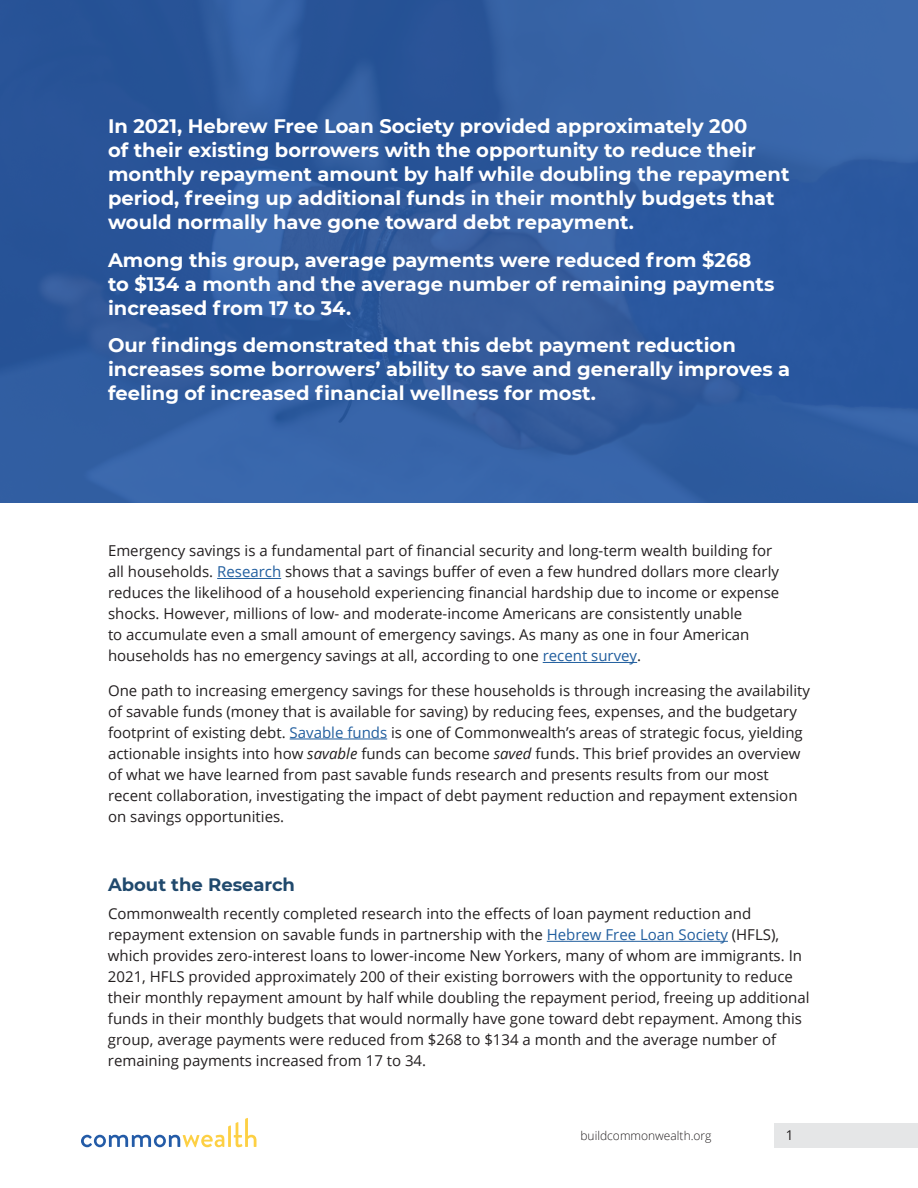
<style>
.page{position:relative;width:918px;height:1188px;background:#fff}
.page>*{position:absolute;margin:0;border:0;box-sizing:border-box;transform-origin:0 0}
.t1{font:700 19.5px/24px "Montserrat";color:#fff}
.t2{font:700 18px "Montserrat";color:#20496d}
.t3{font:15px/21px "Open Sans";color:#231f20}
.t4{font:13.5px "Open Sans";color:#231f20}
.t5{font:300 12px "Open Sans";color:#231f20}
.s1{color:#215e9e}
.s2{font-style:italic}
</style>
<div class="page">
<svg style="left:81px;top:1118px;width:175px;height:29px"></svg>
<div style="left:775px;top:1123px;width:143px;height:24px;background:#e5e6e7"></div>
<div style="left:0;top:0;width:918px;height:502px;background:linear-gradient(to bottom,#2f5b9e,#315da1)"></div>
<hr style="left:217px;top:578px;width:64px;height:1px;background:#215e9e">
<hr style="left:543px;top:662px;width:94px;height:1px;background:#215e9e">
<hr style="left:290px;top:739px;width:97px;height:1px;background:#215e9e">
<hr style="left:547px;top:941px;width:181px;height:1px;background:#215e9e">
<p class="t1" style="left:108px;top:113px;width:683px">In 2021, Hebrew Free Loan Society provided approximately 200<br>of their existing borrowers with the opportunity to reduce their monthly repayment amount by half while doubling the repayment period, freeing up additional funds in their monthly budgets that would normally have gone toward debt repayment.</p>
<h1 class="t1" style="left:108px;top:247px;width:668px">Among this group, average payments were reduced from $268 to $134 a month and the average number of remaining payments increased from 17 to 34.</h1>
<h1 class="t1" style="left:108px;top:332px;width:684px">Our findings demonstrated that this debt payment reduction increases some borrowers’ ability to save and generally improves a feeling of increased financial wellness for most.</h1>
<p class="t3" style="left:108px;top:540px;width:673px">Emergency savings is a fundamental part of financial security and long-term wealth building for all households. <span class="s1">Research</span> shows that a savings buffer of even a few hundred dollars more clearly reduces the likelihood of a household experiencing financial hardship due to income or expense shocks. However, millions of low- and moderate-income Americans are consistently unable<br>to accumulate even a small amount of emergency savings. As many as one in four American households has no emergency savings at all, according to one <span class="s1">recent survey</span>.</p>
<p class="t3" style="left:108px;top:680px;width:704px">One path to increasing emergency savings for these households is through increasing the availability of savable funds (money that is available for saving) by reducing fees, expenses, and the budgetary footprint of existing debt. <span class="s1">Savable funds</span> is one of Commonwealth’s areas of strategic focus, yielding actionable insights into how <span class="s2">savable</span> funds can become <span class="s2">saved</span> funds. This brief provides an overview of what we have learned from past savable funds research and presents results from our most recent collaboration, investigating the impact of debt payment reduction and repayment extension on savings opportunities.</p>
<p class="t2" style="left:108px;top:872px;width:189px">About the Research</p>
<p class="t3" style="left:108px;top:903px;width:703px">Commonwealth recently completed research into the effects of loan payment reduction and repayment extension on savable funds in partnership with the <span class="s1">Hebrew Free Loan Society</span> (HFLS), which provides zero-interest loans to lower-income New Yorkers, many of whom are immigrants. In 2021, HFLS provided approximately 200 of their existing borrowers with the opportunity to reduce their monthly repayment amount by half while doubling the repayment period, freeing up additional funds in their monthly budgets that would normally have gone toward debt repayment. Among this group, average payments were reduced from $268 to $134 a month and the average number of remaining payments increased from 17 to 34.</p>
<p class="t5" style="left:580px;top:1127px;width:133px">buildcommonwealth.org</p>
<p class="t4" style="left:786px;top:1126px;width:9px">1</p>
</div>
